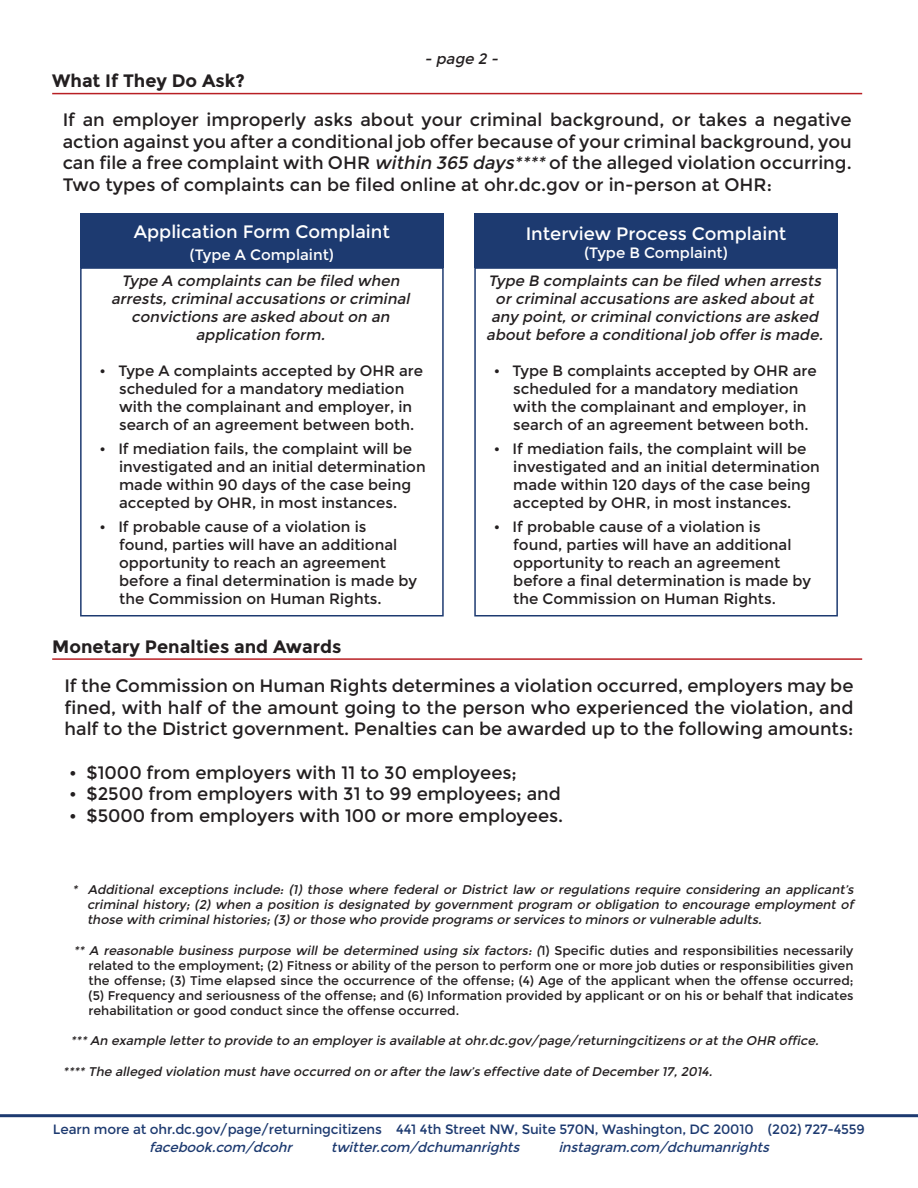
<style>
.page{position:relative;width:918px;height:1188px;background:#fff}
.page>*{position:absolute;margin:0;border:0;box-sizing:border-box;transform-origin:0 0}
.t1{font:18px/21.6px "Montserrat";color:#231f20;text-align:justify}
.t2{font:18px "Montserrat";color:#fff}
.t3{font:700 18px "Montserrat";color:#231f20}
.t4{font:15px/18px "Montserrat";color:#231f20}
.t5{font:italic 15px/18px "Montserrat";color:#231f20;text-align:center}
.t6{font:15px "Montserrat";color:#fff}
.t7{font:13.5px "Montserrat";letter-spacing:-.01em;color:#1d3a70}
.t8{font:italic 13.5px "Montserrat";color:#1d3a70}
.t9{font:italic 12.6px/15.1px "Montserrat";color:#231f20;text-align:justify}
.t10{font:12.6px/15.1px "Montserrat";color:#231f20;text-align:justify}
.s1{font-style:italic}
</style>
<div class="page">
<hr style="left:0;top:1114px;width:918px;height:3px;background:#1d3a70">
<hr style="left:52px;top:93px;width:810px;height:1px;background:#b81f24">
<div style="left:80px;top:213px;width:364px;height:54px;background:#1d3a70"></div>
<div style="left:80px;top:267px;width:364px;height:349px;border:2px solid #1d3a70"></div>
<div style="left:474px;top:213px;width:364px;height:54px;background:#1d3a70"></div>
<div style="left:474px;top:267px;width:364px;height:349px;border:2px solid #1d3a70"></div>
<hr style="left:52px;top:658px;width:810px;height:2px;background:#b81f24">
<p class="t5" style="left:425px;top:50px;width:78px">- page 2 -</p>
<p class="t3" style="left:52px;top:70px;width:194px">What If They Do Ask?</p>
<p class="t1" style="left:63px;top:109px;width:791px">If an employer improperly asks about your criminal background, or takes a negative action against you after a conditional job offer because of your criminal background, you can file a free complaint with OHR <span class="s1">within 365 days****</span> of the alleged violation occurring.<br>Two types of complaints can be filed online at ohr.dc.gov or in-person at OHR:</p>
<p class="t2" style="left:134px;top:221px;width:258px">Application Form Complaint</p>
<p class="t6" style="left:190px;top:246px;width:146px">(Type A Complaint)</p>
<p class="t5" style="left:111px;top:272px;width:304px">Type A complaints can be filed when arrests,criminalaccusations orcriminal convictions are asked abouton an application form.</p>
<p class="t4" style="left:119px;top:362px;width:306px;text-indent:-20px">• Type A complaints accepted by OHR are scheduled for a mandatory mediation with the complainant and employer, in search of an agreement between both.</p>
<p class="t4" style="left:119px;top:440px;width:308px;text-indent:-20px">• If mediation fails, the complaint will be investigated and an initial determination made within 90 days of the case being accepted by OHR, in most instances.</p>
<p class="t4" style="left:119px;top:518px;width:299px;text-indent:-20px">• If probable cause of a violation is found, parties will have an additional opportunity to reach an agreement before a final determination is made by the Commission on Human Rights.</p>
<p class="t3" style="left:52px;top:636px;width:291px">Monetary Penalties and Awards</p>
<p class="t2" style="left:526px;top:223px;width:262px">Interview Process Complaint</p>
<p class="t6" style="left:584px;top:244px;width:145px">(Type B Complaint)</p>
<p class="t5" style="left:486px;top:272px;width:342px">Type B complaints can be filed when arrests orcriminalaccusations are asked aboutat any point,orcriminalconvictions are asked aboutbefore a conditionaljob offeris made.</p>
<p class="t4" style="left:513px;top:362px;width:305px;text-indent:-20px">• Type B complaints accepted by OHR are scheduled for a mandatory mediation with the complainant and employer, in search of an agreement between both.</p>
<p class="t4" style="left:513px;top:440px;width:308px;text-indent:-20px">• If mediation fails, the complaint will be investigated and an initial determination made within 120 days of the case being accepted by OHR, in most instances.</p>
<p class="t4" style="left:513px;top:518px;width:299px;text-indent:-20px">• If probable cause of a violation is found, parties will have an additional opportunity to reach an agreement before a final determination is made by the Commission on Human Rights.</p>
<p class="t1" style="left:64px;top:675px;width:791px">If the Commission on Human Rights determines a violation occurred, employers may be fined, with half of the amount going to the person who experienced the violation, and half to the District government. Penalties can be awarded up to the following amounts:</p>
<p class="t1" style="left:69px;top:762px;width:449px">• $1000 from employers with 11 to 30 employees;</p>
<p class="t1" style="left:69px;top:783px;width:494px">• $2500 from employers with 31 to 99 employees; and</p>
<p class="t1" style="left:69px;top:805px;width:496px">• $5000 from employers with 100 or more employees.</p>
<p class="t9" style="left:87px;top:882px;width:771px;text-indent:-15px">* Additional exceptions include: (1) those where federal or District law or regulations require considering an applicant’s criminal history; (2) when a position is designated by government program or obligation to encourage employment of those with criminalhistories;(3)orthose who provide programs orservices to minors orvulnerable adults.</p>
<p class="t10" style="left:88px;top:943px;width:767px;text-indent:-15px"><span class="s1">** A reasonable business purpose will be determined using six factors: (</span>1 ) S p e c i fi c d u t i e s a n d r e s p o n s i b i l i t i e s n e c e s s a r i l y related to the employment; (2) Fitness or ability of the person to perform one or more job duties or responsibilities given the offense; (3) Time elapsed since the occurrence of the offense; (4) Age of the applicant when the offense occurred; (5) Frequency and seriousness of the offense; and (6) Information provided by applicant or on his or behalf that indicates rehabilitation or good conduct since the offense occurred.</p>
<p class="t9" style="left:70px;top:1034px;width:753px">*** An example letterto provide to an employeris available atohr.dc.gov/page/returningcitizens oratthe OHR office.</p>
<p class="t9" style="left:63px;top:1064px;width:654px">**** The alleged violation musthave occurred on orafterthe law’s effective date ofDecember17,2014.</p>
<p class="t7" style="left:53px;top:1122px;width:814px">Learn more at ohr.dc.gov/page/returningcitizens 441 4th Street NW, Suite 570N, Washington, DC 20010 (202) 727-4559</p>
<p class="t8" style="left:149px;top:1140px;width:148px">facebook.com/dcohr</p>
<p class="t8" style="left:331px;top:1140px;width:194px">twitter.com/dchumanrights</p>
<p class="t8" style="left:558px;top:1140px;width:216px">instagram.com/dchumanrights</p>
</div>
